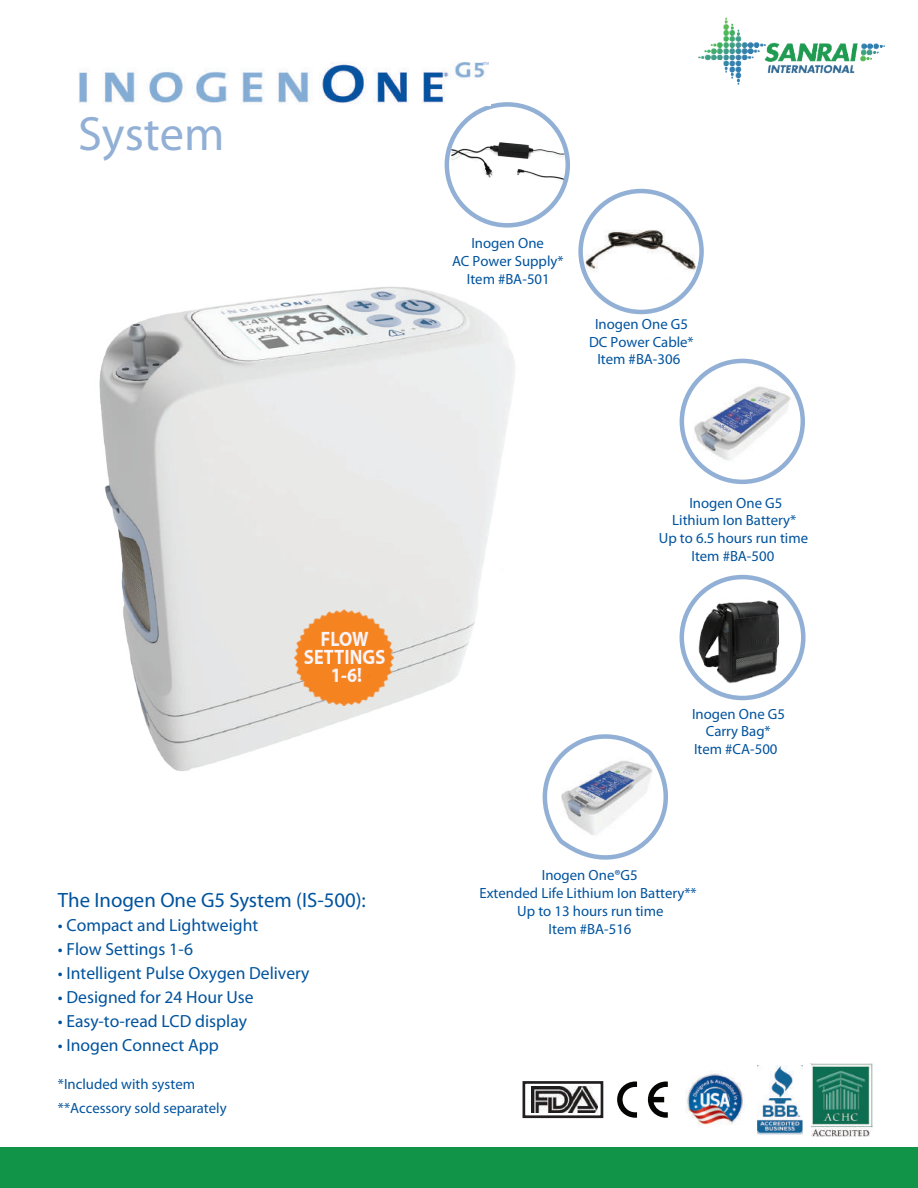
<style>
.page{position:relative;width:918px;height:1188px;background:#fff}
.page>*{position:absolute;margin:0;border:0;box-sizing:border-box;transform-origin:0 0}
.t1{font:48.3px "Myriad Pro";color:#92b0d5}
.t2{font:20.85px "Myriad Pro";color:#01539e}
.t3{font:17.55px "Myriad Pro";color:#01539e}
.t4{font:14.85px/17.7px "Myriad Pro";color:#01539e;text-align:center}
.t5{font:10.35px "Myriad Pro";color:#a3b1d6}
</style>
<div class="page">
<img style="left:99px;top:189px;width:546px;height:582px">
<img style="left:581px;top:230px;width:118px;height:49px">
<div style="left:578px;top:189px;width:126px;height:125px;border:4px solid #92b0d5;border-radius:50%"></div>
<img style="left:451px;top:125px;width:114px;height:73px">
<div style="left:445px;top:102px;width:125px;height:126px;border:4px solid #92b0d5;border-radius:50%"></div>
<img style="left:682px;top:361px;width:121px;height:121px;border-radius:60px">
<div style="left:680px;top:359px;width:125px;height:125px;border:4px solid #92b0d5;border-radius:50%"></div>
<div style="left:680px;top:575px;width:126px;height:125px;border:4px solid #92b0d5;border-radius:50%"></div>
<img style="left:78px;top:62px;width:413px;height:43px">
<img style="left:194px;top:565px;width:283px;height:205px">
<img style="left:698px;top:599px;width:83px;height:84px">
<div style="left:0;top:1147px;width:918px;height:41px;background:#119447"></div>
<svg style="left:811px;top:1064px;width:62px;height:73px"></svg>
<img style="left:811px;top:1064px;width:61px;height:72px">
<img style="left:757px;top:1065px;width:45px;height:70px">
<img style="left:687px;top:1073px;width:56px;height:52px">
<svg style="left:512px;top:703px;width:156px;height:157px"></svg>
<img style="left:698px;top:17px;width:187px;height:68px">
<div style="left:523px;top:1081px;width:80px;height:37px;border:3px solid #231f20"></div>
<img style="left:532px;top:1086px;width:65px;height:27px">
<svg style="left:617px;top:1082px;width:20px;height:36px"></svg>
<svg style="left:648px;top:1082px;width:20px;height:36px"></svg>
<h1 class="t1" style="left:78px;top:104px;width:148px">System</h1>
<h2 class="t2" style="left:58px;top:887px;width:310px">The Inogen One G5 System (IS-500):</h2>
<p class="t3" style="left:58px;top:914px;width:202px">• Compact and Lightweight</p>
<p class="t3" style="left:58px;top:938px;width:137px">• Flow Settings 1-6</p>
<p class="t3" style="left:58px;top:962px;width:253px">• Intelligent Pulse Oxygen Delivery</p>
<p class="t3" style="left:58px;top:986px;width:197px">• Designed for 24 Hour Use</p>
<p class="t3" style="left:58px;top:1010px;width:191px">• Easy-to-read LCD display</p>
<p class="t3" style="left:58px;top:1034px;width:163px">• Inogen Connect App</p>
<p class="t4" style="left:58px;top:1072px;width:170px;line-height:24px;text-align:left">*Included with system **Accessory sold separately</p>
<p class="t5" style="left:483px;top:59px;width:8px">™</p>
<p class="t4" style="left:452px;top:234px;width:113px">Inogen One<br>AC Power Supply*<br>Item #BA-501</p>
<p class="t4" style="left:589px;top:315px;width:106px">Inogen One G5<br>DC Power Cable*<br>Item #BA-306</p>
<p class="t4" style="left:659px;top:494px;width:151px">Inogen One G5<br>Lithium Ion Battery*<br>Up to 6.5 hours run time<br>Item #BA-500</p>
<p class="t4" style="left:692px;top:705px;width:94px">Inogen One G5<br>Carry Bag*<br>Item #CA-500</p>
<p class="t4" style="left:480px;top:866px;width:219px">Inogen One®G5<br>Extended Life Lithium Ion Battery**<br>Up to 13 hours run time<br>Item #BA-516</p>
</div>
